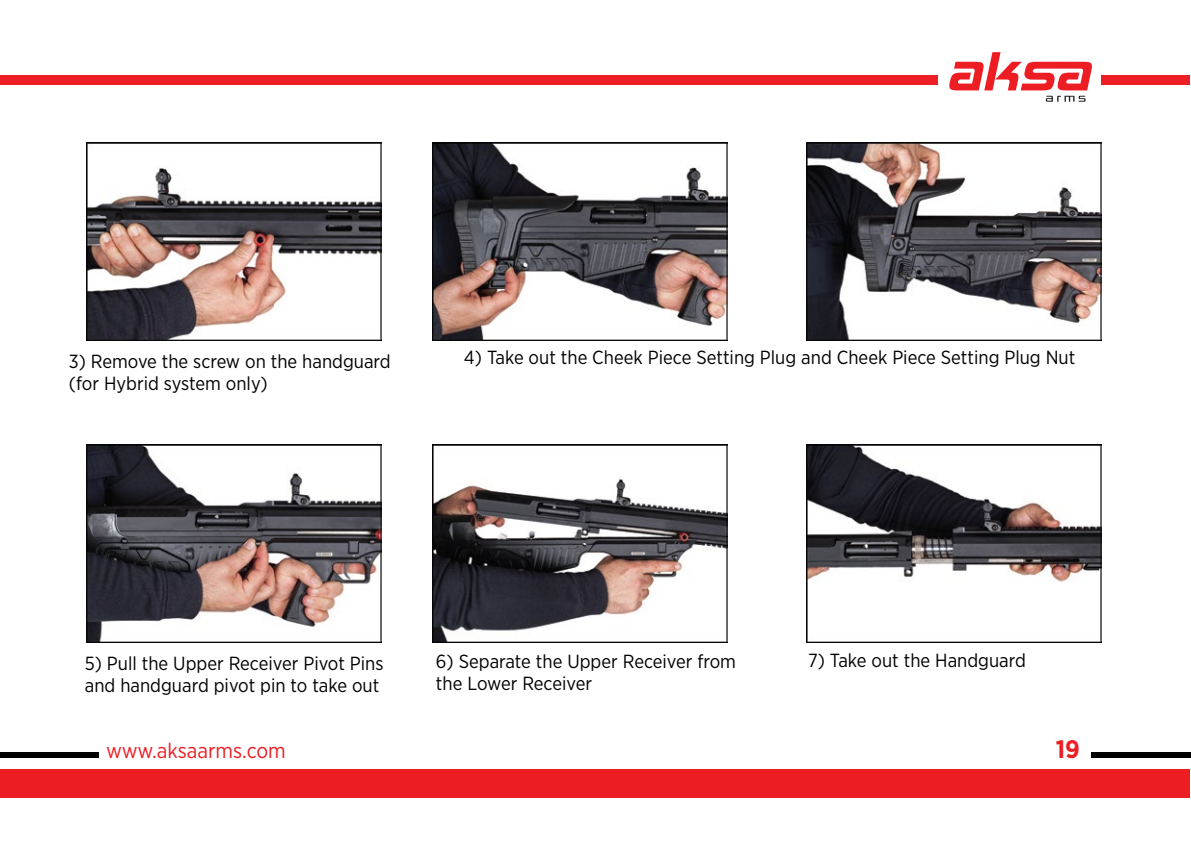
<style>
.page{position:relative;width:1191px;height:842px;background:#fff}
.page>*{position:absolute;margin:0;border:0;box-sizing:border-box;transform-origin:0 0}
.t1{font:700 25.2px "Gotham Narrow";color:#ed1d24}
.t2{font:21.2px "Gotham Narrow";color:#ed1d24}
.t3{font:19px/22.8px "Gotham Narrow";color:#000}
</style>
<div class="page">
<svg style="left:949px;top:52px;width:143px;height:38px"></svg>
<svg style="left:1045px;top:96px;width:40px;height:6px"></svg>
<div style="left:1101px;top:75px;width:89px;height:10px;background:#ed1d24"></div>
<div style="left:0;top:75px;width:938px;height:10px;background:#ed1d24"></div>
<div style="left:0;top:770px;width:1189px;height:28px;background:#ed1d24"></div>
<div style="left:0;top:752px;width:99px;height:5px;background:#000"></div>
<div style="left:1090px;top:752px;width:100px;height:5px;background:#000"></div>
<img style="left:87px;top:143px;width:294px;height:198px">
<img style="left:433px;top:143px;width:294px;height:198px">
<img style="left:806px;top:143px;width:295px;height:198px">
<img style="left:87px;top:445px;width:294px;height:198px">
<img style="left:433px;top:445px;width:294px;height:198px">
<img style="left:806px;top:445px;width:295px;height:198px">
<p class="t3" style="left:69px;top:349px;width:323px">3) Remove the screw on the handguard (for Hybrid system only)</p>
<p class="t3" style="left:464px;top:346px;width:613px">4) Take out the Cheek Piece Setting Plug and Cheek Piece Setting Plug Nut</p>
<p class="t3" style="left:85px;top:651px;width:300px">5) Pull the Upper Receiver Pivot Pins and handguard pivot pin to take out</p>
<p class="t3" style="left:436px;top:649px;width:301px">6) Separate the Upper Receiver from the Lower Receiver</p>
<p class="t3" style="left:808px;top:648px;width:219px">7) Take out the Handguard</p>
<p class="t2" style="left:106px;top:737px;width:181px">www.aksaarms.com</p>
<h1 class="t1" style="left:1055px;top:732px;width:26px">19</h1>
</div>
